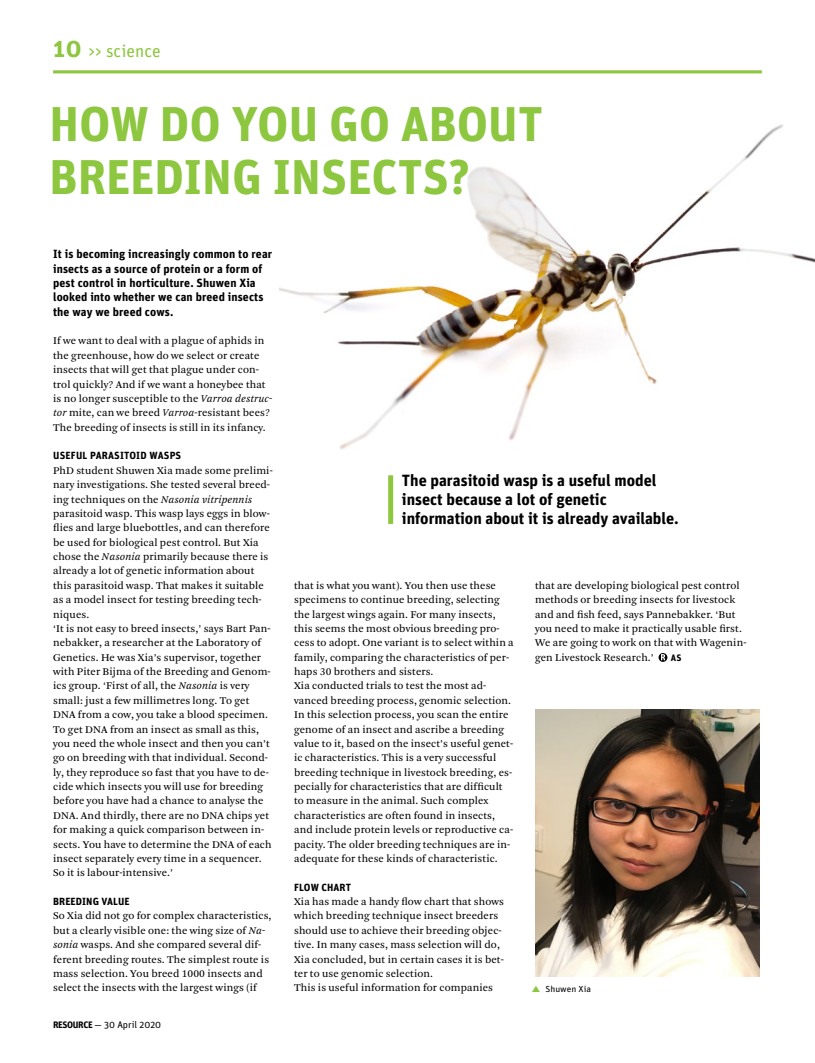
<style>
.page{position:relative;width:815px;height:1063px;background:#fff}
.page>*{position:absolute;margin:0;border:0;box-sizing:border-box;transform-origin:0 0}
.t1{font:700 48.75px/52.5px "Unit OT";color:#8dc63f}
.t2{font:17.5px "Unit OT";color:#8dc63f}
.t3{font:700 16.25px/18.8px "Unit OT";color:#000}
.t4{font:700 11.88px/14.4px "Unit OT";letter-spacing:.01em;color:#000}
.t5{font:10.88px/14.4px "Arnhem Blond";letter-spacing:.01em;color:#000}
.t6{font:700 10.38px "Unit OT";letter-spacing:.01em;color:#000}
.t7{font:9.62px "Unit OT";color:#000}
.t8{font:700 9.38px "Unit OT";color:#000}
.t9{font:8.75px "Unit OT";color:#000;scale:1.07 1}
.s1{font-weight:700;font-size:25px}
.s2{font-style:italic}
.s3{font-weight:700;font-size:9.38px}
.s4{font-size:9.38px}
</style>
<div class="page">
<hr style="left:53px;top:70px;width:709px;height:3px;background:#8dc63f">
<img style="left:280px;top:124px;width:535px;height:400px">
<svg style="left:659px;top:653px;width:8px;height:9px"></svg>
<div style="left:388px;top:475px;width:5px;height:49px;background:#8dc63f"></div>
<img style="left:535px;top:710px;width:224px;height:267px">
<h2 class="t2" style="left:53px;top:41px;width:109px"><span class="s1">10</span> &gt;&gt; science</h2>
<h1 class="t1" style="left:50px;top:98px;width:495px">HOW DO YOU GO ABOUT<br>BREEDING INSECTS?</h1>
<p class="t4" style="left:53px;top:247px;width:221px">It is becoming increasingly common to rear insects as a source of protein or a form of pest control in horticulture. Shuwen Xia looked into whether we can breed insects the way we breed cows.</p>
<p class="t5" style="left:53px;top:334px;width:221px">If we want to deal with a plague of aphids in the greenhouse, how do we select or create insects that will get that plague under con&shy;trol quickly? And if we want a honeybee that is no longer susceptible to the <span class="s2">Varroa destruc&shy;tor</span> mite, can we breed <span class="s2">Varroa</span>-resistant bees?<br>The breeding of insects is still in its infancy.</p>
<p class="t6" style="left:53px;top:449px;width:130px">USEFUL PARASITOID WASPS</p>
<p class="t5" style="left:53px;top:463px;width:221px">PhD student Shuwen Xia made some prelimi&shy;nary investigations. She tested several breed&shy;ing techniques on the <span class="s2">Nasonia vitripennis </span>parasitoid wasp. This wasp lays eggs in blow&shy;flies and large bluebottles, and can therefore be used for biological pest control. But Xia chose the <span class="s2">Nasonia</span> primarily because there is already a lot of genetic information about this parasitoid wasp. That makes it suitable as a model insect for testing breeding tech&shy;niques.<br>‘It is not easy to breed insects,’ says Bart Pan&shy;nebakker, a researcher at the Laboratory of Genetics. He was Xia’s supervisor, together with Piter Bijma of the Breeding and Genom&shy;ics group. ‘First of all, the <span class="s2">Nasonia</span> is very small: just a few millimetres long. To get DNA from a cow, you take a blood specimen.<br>To get DNA from an insect as small as this, you need the whole insect and then you can’t go on breeding with that individual. Second&shy;ly, they reproduce so fast that you have to de&shy;cide which insects you will use for breeding before you have had a chance to analyse the DNA. And thirdly, there are no DNA chips yet for making a quick comparison between in&shy;sects. You have to determine the DNA of each insect separately every time in a sequencer.<br>So it is labour-intensive.’</p>
<p class="t6" style="left:53px;top:895px;width:78px">BREEDING VALUE</p>
<p class="t5" style="left:53px;top:909px;width:220px">So Xia did not go for complex characteristics, but a clearly visible one: the wing size of <span class="s2">Na&shy;sonia</span> wasps. And she compared several dif&shy;ferent breeding routes. The simplest route is mass selection. You breed 1000 insects and select the insects with the largest wings (if</p>
<p class="t7" style="left:53px;top:1019px;width:110px"><span class="s3">RESOURCE</span> <span class="s4">—</span> 30 April 2020</p>
<h3 class="t3" style="left:402px;top:471px;width:278px">The parasitoid wasp is a useful model insect because a lot of genetic information about it is already available.</h3>
<p class="t5" style="left:294px;top:578px;width:221px">that is what you want). You then use these specimens to continue breeding, selecting the largest wings again. For many insects, this seems the most obvious breeding pro&shy;cess to adopt. One variant is to select within a family, comparing the characteristics of per&shy;haps 30 brothers and sisters.<br>Xia conducted trials to test the most ad&shy;vanced breeding process, genomic selection.<br>In this selection process, you scan the entire genome of an insect and ascribe a breeding value to it, based on the insect’s useful genet&shy;ic characteristics. This is a very successful breeding technique in livestock breeding, es&shy;pecially for characteristics that are difficult to measure in the animal. Such complex characteristics are often found in insects, and include protein levels or reproductive ca&shy;pacity. The older breeding techniques are in&shy;adequate for these kinds of characteristic.</p>
<p class="t6" style="left:294px;top:881px;width:58px">FLOW CHART</p>
<p class="t5" style="left:294px;top:895px;width:211px">Xia has made a handy flow chart that shows which breeding technique insect breeders should use to achieve their breeding objec&shy;tive. In many cases, mass selection will do, Xia concluded, but in certain cases it is bet&shy;ter to use genomic selection.<br>This is useful information for companies</p>
<p class="t5" style="left:535px;top:578px;width:213px">that are developing biological pest control methods or breeding insects for livestock and and fish feed, says Pannebakker. ‘But you need to make it practically usable first.<br>We are going to work on that with Wagenin&shy;gen Livestock Research.’</p>
<p class="t8" style="left:671px;top:652px;width:12px">AS</p>
<p class="t9" style="left:545px;top:983px;width:44px">Shuwen Xia</p>
</div>
